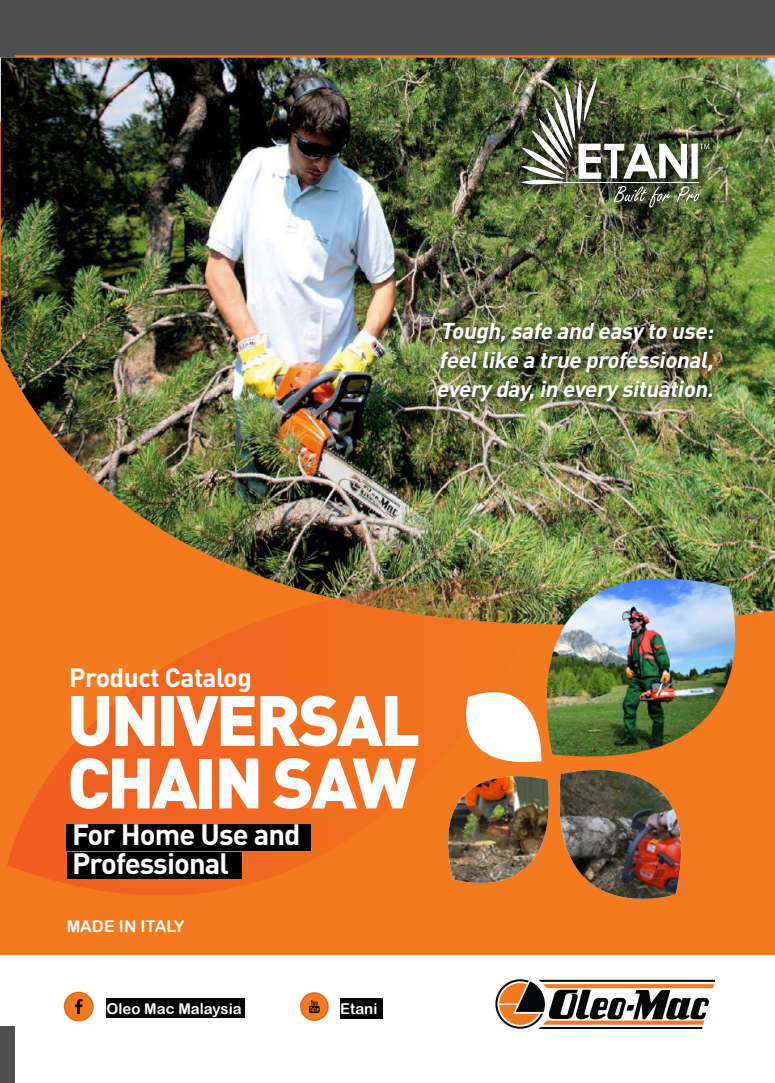
<style>
.page{position:relative;width:775px;height:1083px;background:#fff}
.page>*{position:absolute;margin:0;border:0;box-sizing:border-box;transform-origin:0 0}
.t1{font:900 70px/62.5px "DIN Pro";letter-spacing:-.04em;color:#fff}
.t2{font:700 29.12px/29.1px "DIN Pro";letter-spacing:-.03em;color:#fff}
.t3{font:700 26.25px "DIN Pro";letter-spacing:-.02em;color:#fff}
.t4{font:italic 700 22.5px/29.1px "DIN Pro";color:#fff;text-align:justify}
.t5{font:16.25px "Arial Rounded MT Bold";color:#fff}
.t6{font:15px "Arial Rounded MT Bold";color:#fff}
</style>
<div class="page">
<div style="left:0;top:122px;width:774px;height:832px;background:#f47a20"></div>
<img style="left:1px;top:58px;width:773px;height:558px">
<svg style="left:7px;top:575px;width:546px;height:320px"></svg>
<img style="left:545px;top:578px;width:190px;height:134px">
<img style="left:422px;top:671px;width:289px;height:224px">
<img style="left:544px;top:770px;width:155px;height:129px">
<div style="left:340px;top:998px;width:42px;height:20px;background:#000"></div>
<div style="left:106px;top:998px;width:139px;height:19px;background:#000"></div>
<svg style="left:300px;top:992px;width:28px;height:28px"></svg>
<svg style="left:64px;top:991px;width:30px;height:30px"></svg>
<svg style="left:65px;top:992px;width:28px;height:28px"></svg>
<div style="left:518px;top:74px;width:201px;height:143px;background:#000;opacity:.75"></div>
<img style="left:520px;top:76px;width:189px;height:131px">
<svg style="left:495px;top:979px;width:219px;height:49px"></svg>
<div style="left:435px;top:319px;width:288px;height:92px;background:#000;opacity:.75"></div>
<div style="left:67px;top:852px;width:174px;height:26px;background:#000"></div>
<div style="left:67px;top:824px;width:244px;height:26px;background:#000"></div>
<div style="left:0;top:0;width:774px;height:56px;background:#4f4f4f"></div>
<hr style="left:0;top:55px;width:774px;height:3px;background:#f47a20">
<div style="left:0;top:0;width:15px;height:56px;background:#4f4f4f"></div>
<div style="left:0;top:1026px;width:15px;height:56px;background:#4f4f4f"></div>
<p class="t4" style="left:436px;top:315px;width:283px">Tough,safe and easy to use: feellike a true professional, every day,in every situation.</p>
<p class="t3" style="left:69px;top:659px;width:184px">Product Catalog</p>
<h1 class="t1" style="left:67px;top:686px;width:354px">UNIVERSAL<br>CHAIN SAW</h1>
<p class="t2" style="left:72px;top:819px;width:230px">For Home Use and<br>Professional</p>
<p class="t5" style="left:67px;top:916px;width:119px">MADE IN ITALY</p>
<p class="t6" style="left:106px;top:999px;width:136px">Oleo Mac Malaysia</p>
<p class="t6" style="left:340px;top:999px;width:39px">Etani</p>
</div>
